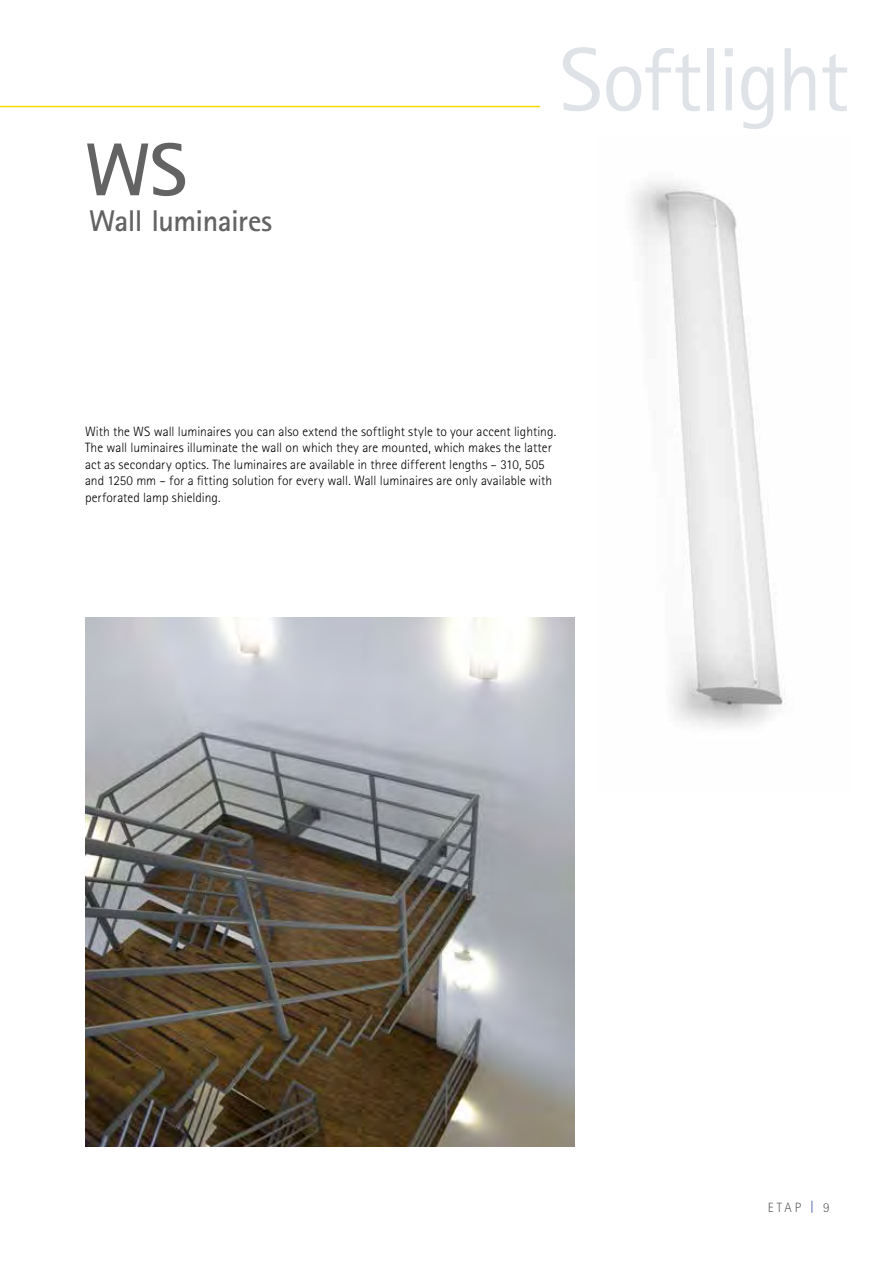
<style>
.page{position:relative;width:893px;height:1263px;background:#fff}
.page>*{position:absolute;margin:0;border:0;box-sizing:border-box;transform-origin:0 0}
.t1{font:90px "Rotis Sans Serif";letter-spacing:-.03em;color:#dfe3e8}
.t2{font:700 75px "Rotis Sans Serif";color:#646363}
.t3{font:700 30px "Rotis Sans Serif";letter-spacing:-.02em;color:#646363}
.t4{font:300 13.5px/16.5px "Rotis Sans Serif";letter-spacing:.005em;color:#000}
.t5{font:300 13.5px "Rotis Sans Serif";color:#646363}
.s1{color:#1e3d91}
</style>
<div class="page">
<img style="left:631px;top:182px;width:154px;height:545px">
<img style="left:85px;top:617px;width:489px;height:529px">
<hr style="left:0;top:106px;width:540px;height:1px;background:#ffd600">
<h2 class="t2" style="left:85px;top:122px;width:103px">WS</h2>
<h3 class="t3" style="left:89px;top:202px;width:185px">Wall luminaires</h3>
<h1 class="t1" style="left:559px;top:27px;width:291px">Softlight</h1>
<p class="t4" style="left:85px;top:423px;width:473px">With the WS wall luminaires you can also extend the softlight style to your accent lighting.<br>The wall luminaires illuminate the wall on which they are mounted, which makes the latter act as secondary optics. The luminaires are available in three different lengths – 310, 505 and 1250 mm – for a fitting solution for every wall. Wall luminaires are only available with perforated lamp shielding.</p>
<p class="t5" style="left:768px;top:1199px;width:63px">ETAP <span class="s1">|</span> 9</p>
</div>
